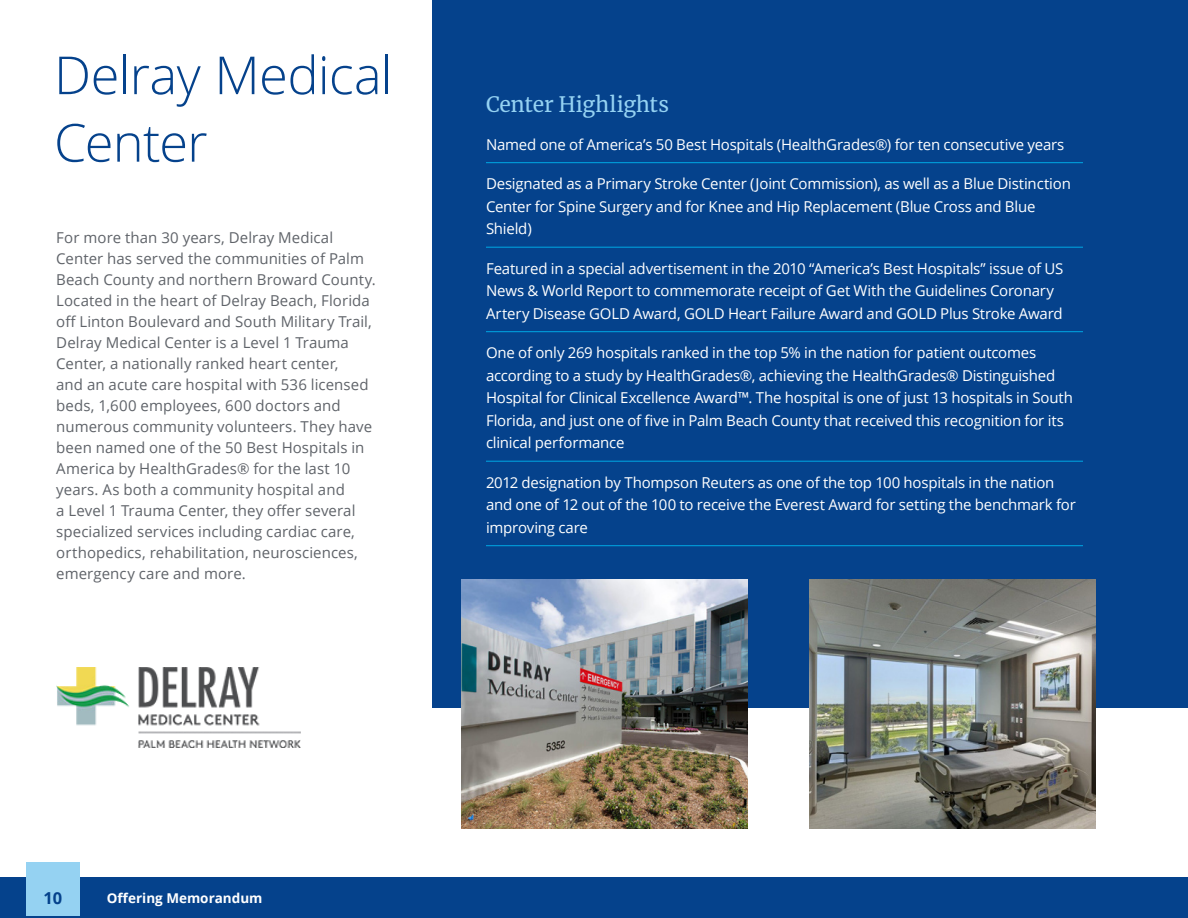
<style>
.page{position:relative;width:1188px;height:918px;background:#fff}
.page>*{position:absolute;margin:0;border:0;box-sizing:border-box;transform-origin:0 0}
.t1{font:300 52.5px "Open Sans";letter-spacing:-.015em;color:#05428c}
.t2{font:21px "Merriweather";letter-spacing:-.005em;color:#95d2f2}
.t3{font:700 16.5px "Open Sans";color:#05428c}
.t4{font:15px/22.5px "Open Sans";letter-spacing:-.015em;color:#fff}
.t5{font:15px/21px "Open Sans";letter-spacing:.005em;color:#5f6369}
.t6{font:700 13.5px "Open Sans";color:#fff}
</style>
<div class="page">
<div style="left:432px;top:0;width:756px;height:707px;background:#05428c"></div>
<img style="left:56px;top:667px;width:245px;height:81px">
<hr style="left:486px;top:162px;width:597px;height:1px;background:#00a8e4">
<hr style="left:486px;top:247px;width:597px;height:1px;background:#00a8e4">
<hr style="left:486px;top:331px;width:597px;height:1px;background:#00a8e4">
<hr style="left:486px;top:461px;width:597px;height:1px;background:#00a8e4">
<hr style="left:486px;top:545px;width:597px;height:1px;background:#00a8e4">
<img style="left:462px;top:579px;width:286px;height:250px">
<img style="left:809px;top:579px;width:286px;height:250px">
<div style="left:0;top:878px;width:1188px;height:40px;background:#05428c"></div>
<div style="left:26px;top:862px;width:54px;height:54px;background:#95d2f2"></div>
<p class="t1" style="left:54px;top:39px;width:340px">Delray Medical</p>
<p class="t1" style="left:54px;top:107px;width:155px">Center</p>
<p class="t5" style="left:56px;top:227px;width:321px">For more than 30 years, Delray Medical Center has served the communities of Palm Beach County and northern Broward County.<br>Located in the heart of Delray Beach, Florida off Linton Boulevard and South Military Trail, Delray Medical Center is a Level 1 Trauma Center, a nationally ranked heart center,<br>and an acute care hospital with 536 licensed beds, 1,600 employees, 600 doctors and numerous community volunteers. They have been named one of the 50 Best Hospitals in America by HealthGrades® for the last 10 years. As both a community hospital and<br>a Level 1 Trauma Center, they offer several specialized services including cardiac care, orthopedics, rehabilitation, neurosciences, emergency care and more.</p>
<p class="t2" style="left:486px;top:89px;width:185px">Center Highlights</p>
<p class="t4" style="left:486px;top:132px;width:580px">Named one of America’s 50 Best Hospitals (HealthGrades®) for ten consecutive years</p>
<p class="t4" style="left:486px;top:172px;width:586px">Designated as a Primary Stroke Center (Joint Commission), as well as a Blue Distinction<br>Center for Spine Surgery and for Knee and Hip Replacement (Blue Cross and Blue<br>Shield)</p>
<p class="t4" style="left:486px;top:256px;width:579px">Featured in a special advertisement in the 2010 “America’s Best Hospitals” issue of US<br>News &amp; World Report to commemorate receipt of Get With the Guidelines Coronary<br>Artery Disease GOLD Award, GOLD Heart Failure Award and GOLD Plus Stroke Award</p>
<p class="t4" style="left:486px;top:341px;width:588px">One of only 269 hospitals ranked in the top 5% in the nation for patient outcomes according to a study by HealthGrades®, achieving the HealthGrades® Distinguished Hospital for Clinical Excellence Award™. The hospital is one of just 13 hospitals in South Florida, and just one of five in Palm Beach County that received this recognition for its clinical performance</p>
<p class="t4" style="left:486px;top:471px;width:591px">2012 designation by Thompson Reuters as one of the top 100 hospitals in the nation and one of 12 out of the 100 to receive the Everest Award for setting the benchmark for improving care</p>
<p class="t3" style="left:44px;top:886px;width:20px">10</p>
<p class="t6" style="left:107px;top:888px;width:157px">Offering Memorandum</p>
</div>
